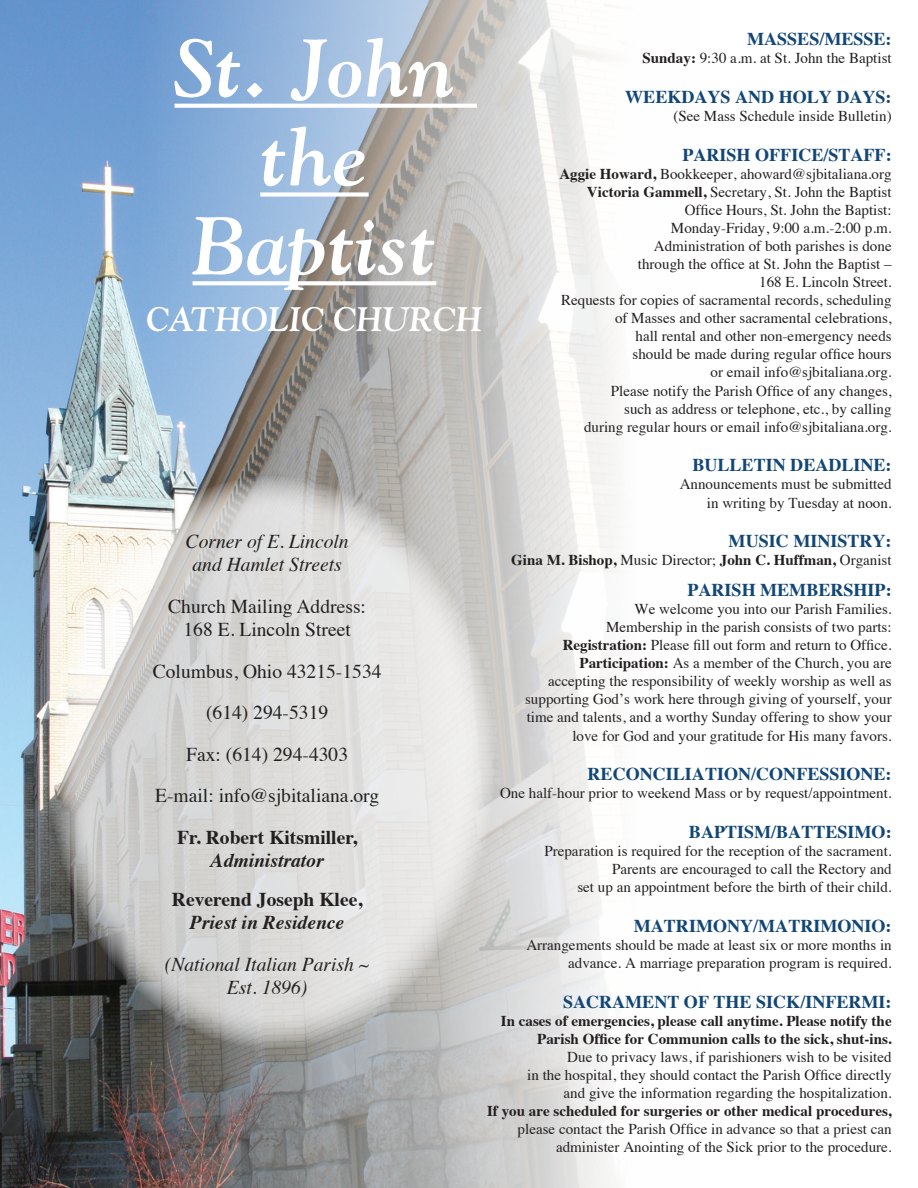
<style>
.page{position:relative;width:918px;height:1188px;background:#fff}
.page>*{position:absolute;margin:0;border:0;box-sizing:border-box;transform-origin:0 0}
.t1{font:italic 700 81.3px/88.8px "Goudy";color:#fff;text-align:center}
.t2{font:italic 700 33.9px "Goudy";color:#fff}
.t3{font:19.5px/41.5px "Times";color:#231f20;text-align:center}
.t4{font:italic 19.5px/23.5px "Times";color:#231f20;text-align:center}
.t5{font:700 19.5px/38.5px "Times";color:#231f20;text-align:center}
.t6{font:700 18px "Times";color:#114676}
.t7{font:15px/18px "Times";color:#231f20;text-align:right}
.t8{font:700 15px "Times";color:#231f20}
.s1{font-weight:700}
.s2{font-weight:400}
.s3{font-style:italic}
</style>
<div class="page">
<img style="left:0;top:0;width:616px;height:1187px">
<svg style="left:175px;top:104px;width:302px;height:4px"></svg>
<div style="left:260px;top:192px;width:109px;height:5px;background:#fff"></div>
<svg style="left:193px;top:281px;width:243px;height:4px"></svg>
<svg style="left:48px;top:476px;width:447px;height:572px;background:#d8d8d6"></svg>
<p class="t6" style="left:747px;top:22px;width:146px">MASSES/MESSE:</p>
<p class="t7" style="left:642px;top:48px;width:251px"><span class="s1">Sunday:</span> 9:30 a.m. at St. John the Baptist</p>
<p class="t6" style="left:625px;top:80px;width:268px">WEEKDAYS AND HOLY DAYS:</p>
<p class="t7" style="left:673px;top:106px;width:220px">(See Mass Schedule inside Bulletin)</p>
<p class="t6" style="left:682px;top:137px;width:211px">PARISH OFFICE/STAFF:</p>
<p class="t7" style="left:559px;top:163px;width:334px"><span class="s1">Aggie Howard,</span> Bookkeeper, ahoward@sjbitaliana.org <span class="s1">Victoria Gammell,</span> Secretary, St. John the Baptist Office Hours, St. John the Baptist:<br>Monday-Friday, 9:00 a.m.-2:00 p.m.<br>Administration of both parishes is done<br>through the office at St. John the Baptist –<br>168 E. Lincoln Street.<br>Requests for copies of sacramental records, scheduling of Masses and other sacramental celebrations,<br>hall rental and other non-emergency needs<br>should be made during regular office hours<br>or email info@sjbitaliana.org.<br>Please notify the Parish Office of any changes,<br>such as address or telephone, etc., by calling<br>during regular hours or email info@sjbitaliana.org.</p>
<p class="t6" style="left:692px;top:448px;width:201px">BULLETIN DEADLINE:</p>
<p class="t7" style="left:680px;top:474px;width:213px">Announcements must be submitted in writing by Tuesday at noon.</p>
<p class="t6" style="left:729px;top:524px;width:165px">MUSIC MINISTRY:</p>
<p class="t8" style="left:511px;top:546px;width:382px">Gina M. Bishop, <span class="s2">Music Director;</span> John C. Huffman, <span class="s2">Organist</span></p>
<p class="t6" style="left:687px;top:573px;width:206px">PARISH MEMBERSHIP:</p>
<p class="t7" style="left:525px;top:599px;width:368px">We welcome you into our Parish Families.<br>Membership in the parish consists of two parts:<br><span class="s1">Registration:</span> Please fill out form and return to Office.<br><span class="s1">Participation:</span> As a member of the Church, you are accepting the responsibility of weekly worship as well as supporting God’s work here through giving of yourself, your time and talents, and a worthy Sunday offering to show your love for God and your gratitude for His many favors.</p>
<p class="t6" style="left:588px;top:757px;width:306px">RECONCILIATION/CONFESSIONE:</p>
<p class="t7" style="left:500px;top:783px;width:393px">One half-hour prior to weekend Mass or by request/appointment.</p>
<p class="t6" style="left:689px;top:815px;width:204px">BAPTISM/BATTESIMO:</p>
<p class="t7" style="left:544px;top:841px;width:349px">Preparation is required for the reception of the sacrament.<br>Parents are encouraged to call the Rectory and<br>set up an appointment before the birth of their child.</p>
<p class="t6" style="left:634px;top:909px;width:259px">MATRIMONY/MATRIMONIO:</p>
<p class="t7" style="left:526px;top:935px;width:367px">Arrangements should be made at least six or more months in advance. A marriage preparation program is required.</p>
<p class="t6" style="left:563px;top:985px;width:330px">SACRAMENT OF THE SICK/INFERMI:</p>
<p class="t7" style="left:487px;top:1011px;width:406px"><span class="s1">In cases of emergencies, please call anytime. Please notify the Parish Office for Communion calls to the sick, shut-ins.<br></span>Due to privacy laws, if parishioners wish to be visited<br>in the hospital, they should contact the Parish Office directly<br>and give the information regarding the hospitalization.<br><span class="s1">If you are scheduled for surgeries or other medical procedures, </span>please contact the Parish Office in advance so that a priest can administer Anointing of the Sick prior to the procedure.</p>
<p class="t1" style="left:175px;top:22px;width:281px">St. John the<br>Baptist</p>
<p class="t2" style="left:147px;top:299px;width:337px">CATHOLIC CHURCH</p>
<p class="t4" style="left:186px;top:528px;width:165px">Corner of E. Lincoln and Hamlet Streets</p>
<p class="t3" style="left:168px;top:593px;width:199px;line-height:23.5px">Church Mailing Address:<br>168 E. Lincoln Street</p>
<p class="t3" style="left:153px;top:649px;width:230px">Columbus, Ohio 43215-1534 (614) 294-5319<br>Fax: (614) 294-4303<br>E-mail: info@sjbitaliana.org<br><span class="s1">Fr. Robert Kitsmiller,</span></p>
<p class="t5" style="left:172px;top:839px;width:192px"><span class="s3">Administrator<br></span>Reverend Joseph Klee,</p>
<p class="t4" style="left:165px;top:901px;width:206px;line-height:41.5px"><span class="s1">Priest in Residence </span>(National Italian Parish ~</p>
<p class="t4" style="left:227px;top:975px;width:82px">Est. 1896)</p>
</div>
